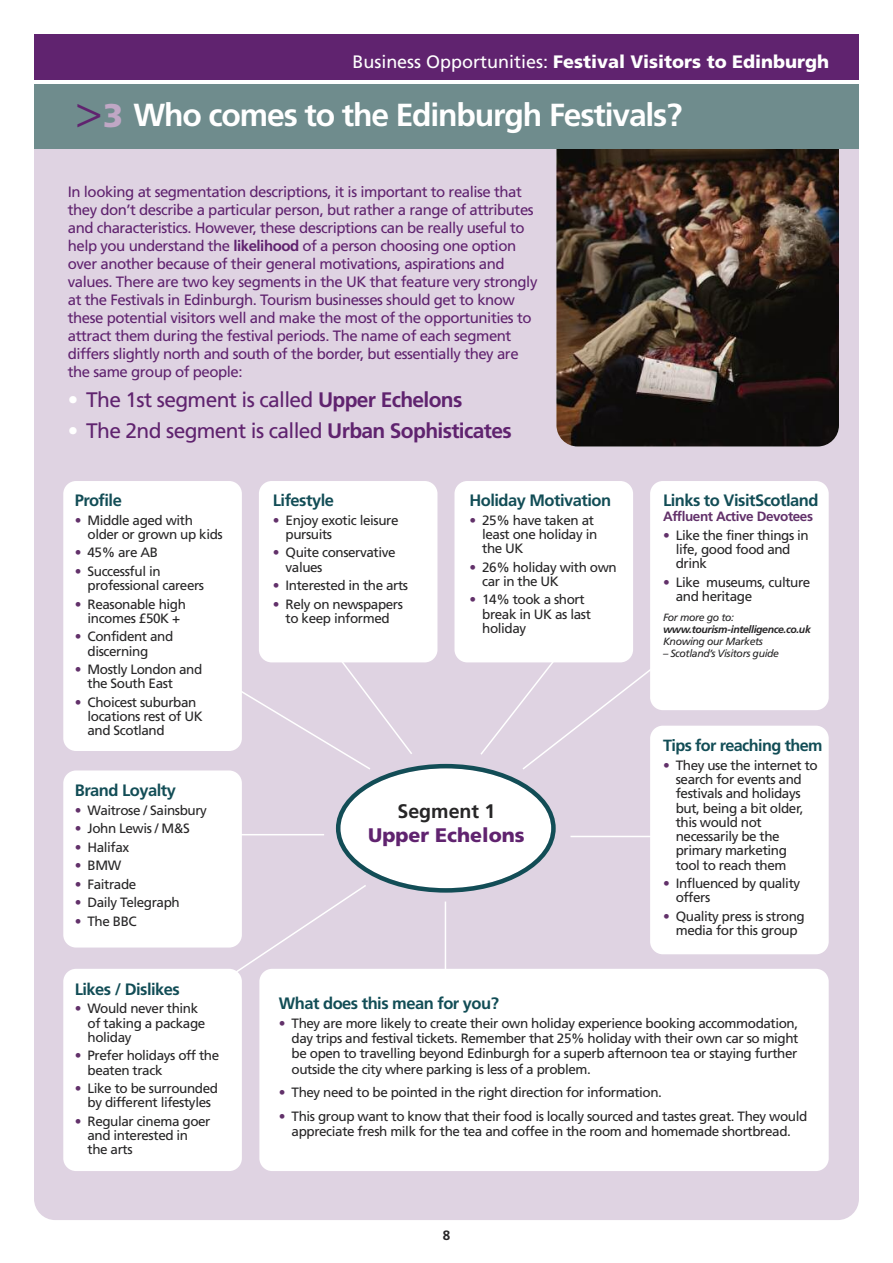
<style>
.page{position:relative;width:893px;height:1263px;background:#fff}
.page>*{position:absolute;margin:0;border:0;box-sizing:border-box;transform-origin:0 0}
.t1{font:700 31.95px "Frutiger";letter-spacing:-.035em;color:#fff}
.t2{font:21px "Frutiger";letter-spacing:-.03em;color:#60236f}
.t3{font:900 19.65px "Frutiger";color:#60236f}
.t4{font:700 19.65px "Frutiger";color:#272627}
.t5{font:900 18px "Frutiger";color:#fff}
.t6{font:700 16.5px "Frutiger";letter-spacing:-.03em;color:#124d56}
.t7{font:700 16.2px "Frutiger";letter-spacing:-.035em;color:#124d56}
.t8{font:15px/18px "Frutiger";letter-spacing:-.03em;color:#60236f}
.t9{font:13.5px/14.2px "Frutiger";letter-spacing:-.03em;color:#272627}
.t10{font:700 13.5px "Frutiger";letter-spacing:-.03em;color:#62316a}
.t11{font:700 13.5px "Frutiger";color:#272627}
.t12{font:italic 10.5px "Frutiger";letter-spacing:-.035em;color:#272627}
.t13{font:italic 700 10.5px "Frutiger";letter-spacing:-.035em;color:#272627}
.s1{font-weight:400}
.s2{font-weight:300;font-size:44.85px;color:#60236f}
.s3{font-weight:900;font-size:32.85px;color:#c0a7c5}
.s4{font-weight:700}
.s5{color:#fff}
.s6{color:#62316a}
</style>
<div class="page">
<div style="left:34px;top:106px;width:825px;height:1114px;background:#dfd3e2;border-radius:21px"></div>
<img style="left:556px;top:106px;width:283px;height:340px;border-radius:21px">
<div style="left:34px;top:34px;width:825px;height:46px;background:#60236f"></div>
<div style="left:34px;top:84px;width:825px;height:65px;background:#6f8c8d"></div>
<div style="left:63px;top:481px;width:179px;height:270px;background:#fff;border-radius:13px"></div>
<div style="left:259px;top:481px;width:178px;height:181px;background:#fff;border-radius:13px"></div>
<div style="left:454px;top:481px;width:179px;height:181px;background:#fff;border-radius:13px"></div>
<div style="left:650px;top:481px;width:179px;height:229px;background:#fff;border-radius:13px"></div>
<div style="left:63px;top:770px;width:179px;height:177px;background:#fff;border-radius:13px"></div>
<div style="left:650px;top:726px;width:179px;height:228px;background:#fff;border-radius:13px"></div>
<div style="left:63px;top:969px;width:179px;height:202px;background:#fff;border-radius:13px"></div>
<div style="left:259px;top:969px;width:570px;height:202px;background:#fff;border-radius:13px"></div>
<svg style="left:227px;top:654px;width:436px;height:323px"></svg>
<h3 class="t5" style="left:352px;top:54px;width:478px"><span class="s1">Business Opportunities:</span> Festival Visitors to Edinburgh</h3>
<h1 class="t1" style="left:76px;top:102px;width:608px"><span class="s2">&gt;</span><span class="s3">3</span> Who comes to the Edinburgh Festivals?</h1>
<p class="t8" style="left:68px;top:184px;width:471px">In looking at segmentation descriptions, it is important to realise that they don’t describe a particular person, but rather a range of attributes and characteristics. However, these descriptions can be really useful to help you understand the <span class="s4">likelihood</span> of a person choosing one option over another because of their general motivations, aspirations and values. There are two key segments in the UK that feature very strongly at the Festivals in Edinburgh. Tourism businesses should get to know these potential visitors well and make the most of the opportunities to attract them during the festival periods. The name of each segment differs slightly north and south of the border, but essentially they are the same group of people:</p>
<h2 class="t2" style="left:68px;top:392px;width:396px"><span class="s5">•</span> The 1st segment is called <span class="s4">Upper Echelons</span></h2>
<h2 class="t2" style="left:68px;top:422px;width:445px"><span class="s5">•</span> The 2nd segment is called <span class="s4">Urban Sophisticates</span></h2>
<p class="t6" style="left:75px;top:494px;width:49px">Profile</p>
<p class="t9" style="left:88px;top:514px;width:137px;text-indent:-13px"><span class="s6">•</span> Middle aged with older or grown up kids</p>
<p class="t9" style="left:75px;top:547px;width:85px"><span class="s6">•</span> 45% are AB</p>
<p class="t9" style="left:88px;top:565px;width:118px;text-indent:-13px"><span class="s6">•</span> Successful in professional careers</p>
<p class="t9" style="left:75px;top:598px;width:113px;text-align:center"><span class="s6">•</span> Reasonable high incomes £50K +</p>
<p class="t9" style="left:88px;top:631px;width:87px;text-indent:-13px"><span class="s6">•</span> Confident and discerning</p>
<p class="t9" style="left:88px;top:663px;width:116px;text-indent:-13px"><span class="s6">•</span> Mostly London and the South East</p>
<p class="t9" style="left:88px;top:696px;width:117px;text-indent:-13px"><span class="s6">•</span> Choicest suburban locations rest of UK and Scotland</p>
<p class="t6" style="left:75px;top:784px;width:103px">Brand Loyalty</p>
<p class="t9" style="left:75px;top:804px;width:134px"><span class="s6">•</span> Waitrose / Sainsbury</p>
<p class="t9" style="left:75px;top:822px;width:117px"><span class="s6">•</span> John Lewis / M&amp;S</p>
<p class="t9" style="left:75px;top:841px;width:56px"><span class="s6">•</span> Halifax</p>
<p class="t9" style="left:75px;top:859px;width:48px"><span class="s6">•</span> BMW</p>
<p class="t9" style="left:75px;top:878px;width:63px"><span class="s6">•</span> Faitrade</p>
<p class="t9" style="left:75px;top:896px;width:106px"><span class="s6">•</span> Daily Telegraph</p>
<p class="t9" style="left:75px;top:915px;width:64px"><span class="s6">•</span> The BBC</p>
<p class="t6" style="left:273px;top:494px;width:63px">Lifestyle</p>
<p class="t9" style="left:286px;top:514px;width:114px;text-indent:-13px"><span class="s6">•</span> Enjoy exotic leisure pursuits</p>
<p class="t9" style="left:286px;top:547px;width:112px;text-indent:-13px"><span class="s6">•</span> Quite conservative values</p>
<p class="t9" style="left:273px;top:579px;width:137px"><span class="s6">•</span> Interested in the arts</p>
<p class="t9" style="left:273px;top:598px;width:132px;text-align:center"><span class="s6">•</span> Rely on newspapers to keep informed</p>
<p class="t6" style="left:469px;top:494px;width:143px">Holiday Motivation</p>
<p class="t9" style="left:482px;top:514px;width:117px;text-indent:-13px"><span class="s6">•</span> 25% have taken at least one holiday in the UK</p>
<p class="t9" style="left:482px;top:561px;width:136px;text-indent:-13px"><span class="s6">•</span> 26% holiday with own car in the UK</p>
<p class="t9" style="left:482px;top:594px;width:110px;text-indent:-13px"><span class="s6">•</span> 14% took a short break in UK as last holiday</p>
<h3 class="t4" style="left:397px;top:803px;width:100px">Segment 1</h3>
<h3 class="t3" style="left:368px;top:827px;width:158px">Upper Echelons</h3>
<p class="t6" style="left:663px;top:494px;width:157px">Links to VisitScotland</p>
<p class="t10" style="left:663px;top:511px;width:152px">Affluent Active Devotees</p>
<p class="t9" style="left:676px;top:529px;width:135px;text-indent:-13px"><span class="s6">•</span> Like the finer things in life, good food and drink</p>
<p class="t9" style="left:676px;top:576px;width:136px;text-indent:-13px"><span class="s6">•</span> Like museums, culture and heritage</p>
<p class="t12" style="left:663px;top:614px;width:73px">For more go to:</p>
<p class="t13" style="left:663px;top:626px;width:149px">www.tourism-intelligence.co.uk</p>
<p class="t12" style="left:663px;top:638px;width:102px">Knowing our Markets</p>
<p class="t12" style="left:663px;top:650px;width:118px">– Scotland’s Visitors guide</p>
<p class="t7" style="left:663px;top:739px;width:161px">Tips for reaching them</p>
<p class="t9" style="left:676px;top:759px;width:144px;text-indent:-13px"><span class="s6">•</span> They use the internet to search for events and festivals and holidays but, being a bit older, this would not necessarily be the primary marketing<br>tool to reach them</p>
<p class="t9" style="left:676px;top:877px;width:126px;text-indent:-13px"><span class="s6">•</span> Influenced by quality offers</p>
<p class="t9" style="left:663px;top:910px;width:143px;text-align:center"><span class="s6">•</span> Quality press is strong media for this group</p>
<p class="t6" style="left:75px;top:982px;width:107px">Likes / Dislikes</p>
<p class="t9" style="left:88px;top:1002px;width:119px;text-indent:-13px"><span class="s6">•</span> Would never think of taking a package holiday</p>
<p class="t9" style="left:88px;top:1049px;width:133px;text-indent:-13px"><span class="s6">•</span> Prefer holidays off the beaten track</p>
<p class="t9" style="left:75px;top:1082px;width:145px;text-align:center"><span class="s6">•</span> Like to be surrounded by different lifestyles</p>
<p class="t9" style="left:88px;top:1115px;width:125px;text-indent:-13px"><span class="s6">•</span> Regular cinema goer and interested in the arts</p>
<p class="t6" style="left:279px;top:997px;width:222px">What does this mean for you?</p>
<p class="t9" style="left:292px;top:1017px;width:508px;line-height:15px;text-align:justify;text-indent:-13px"><span class="s6">•</span> They are more likely to create their own holiday experience booking accommodation, day trips and festival tickets. Remember that 25% holiday with their own car so might be open to travelling beyond Edinburgh for a superb afternoon tea or staying further outside the city where parking is less of a problem.</p>
<p class="t9" style="left:279px;top:1086px;width:385px"><span class="s6">•</span> They need to be pointed in the right direction for information.</p>
<p class="t9" style="left:279px;top:1109px;width:530px;line-height:15px;text-align:center"><span class="s6">•</span> This group want to know that their food is locally sourced and tastes great. They would appreciate fresh milk for the tea and coffee in the room and homemade shortbread.</p>
<p class="t11" style="left:443px;top:1229px;width:9px">8</p>
</div>
